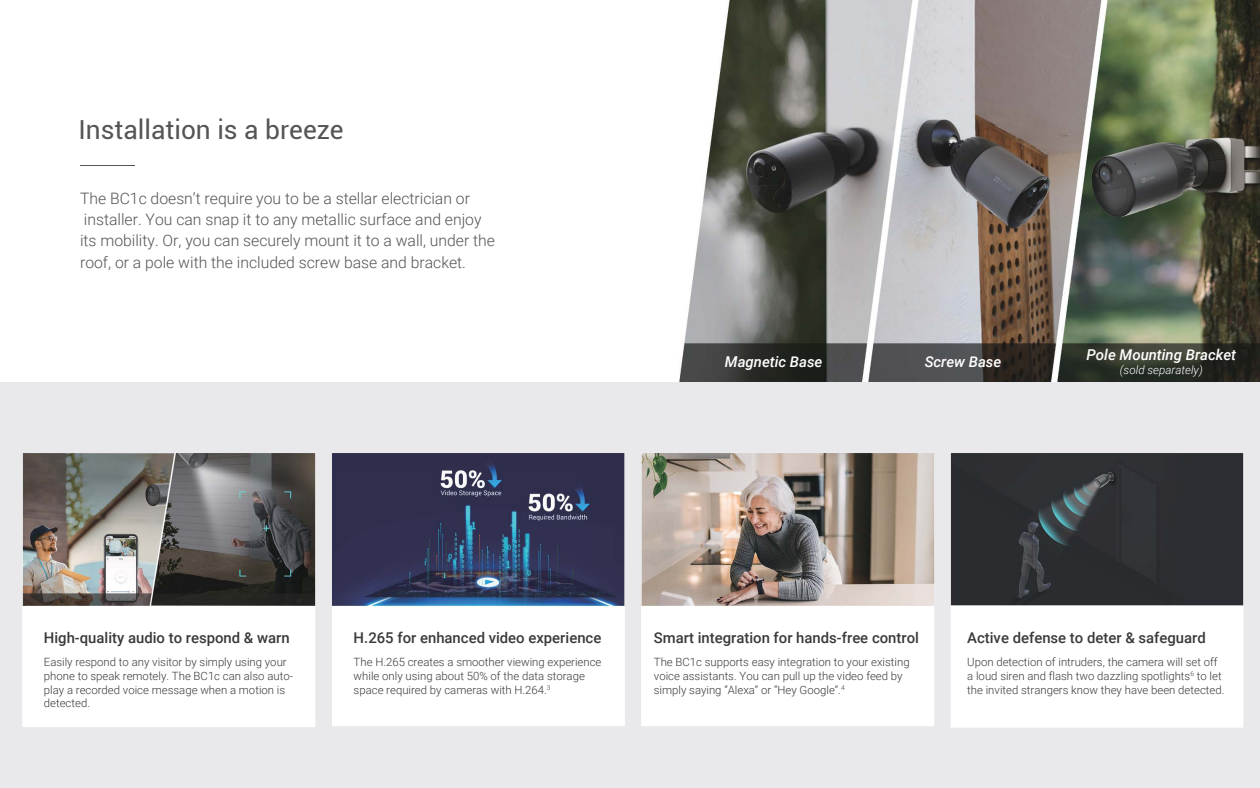
<style>
.page{position:relative;width:1260px;height:788px;background:#fff}
.page>*{position:absolute;margin:0;border:0;box-sizing:border-box;transform-origin:0 0}
.t1{font:26.25px "Roboto";color:#555354}
.t2{font:300 15.75px/21px "Roboto";color:#555354}
.t3{font:italic 500 14.96px "Roboto";color:#fff}
.t4{font:500 14.88px "Roboto";color:#393a3b}
.t5{font:italic 300 11.64px "Roboto";color:#fff}
.t6{font:300 11.38px/13.7px "Roboto";color:#393a3b}
</style>
<div class="page">
<hr style="left:80px;top:165px;width:54px;height:1px;background:#555354">
<img style="left:679px;top:0;width:581px;height:382px">
<div style="left:0;top:382px;width:1260px;height:406px;background:#e9e9eb"></div>
<img style="left:22px;top:453px;width:294px;height:274px">
<img style="left:332px;top:453px;width:293px;height:273px">
<img style="left:641px;top:453px;width:293px;height:273px">
<img style="left:950px;top:453px;width:294px;height:275px">
<h1 class="t1" style="left:79px;top:118px;width:267px">Installation is a breeze</h1>
<h2 class="t2" style="left:80px;top:189px;width:417px">The BC1c doesn’t require you to be a stellar electrician or installer. You can snap it to any metallic surface and enjoy its mobility. Or, you can securely mount it to a wall, under the roof, or a pole with the included screw base and bracket.</h2>
<h3 class="t3" style="left:725px;top:356px;width:99px">Magnetic Base</h3>
<h3 class="t3" style="left:925px;top:356px;width:78px">Screw Base</h3>
<h3 class="t3" style="left:1087px;top:349px;width:151px">Pole Mounting Bracket</h3>
<p class="t5" style="left:1120px;top:365px;width:84px">(sold separately)</p>
<h3 class="t4" style="left:44px;top:631px;width:247px">High-quality audio to respond &amp; warn</h3>
<p class="t6" style="left:44px;top:656px;width:251px">Easily respond to any visitor by simply using your phone to speak remotely. The BC1c can also auto&shy;play a recorded voice message when a motion is detected.</p>
<h3 class="t4" style="left:354px;top:631px;width:249px">H.265 for enhanced video experience</h3>
<p class="t6" style="left:354px;top:656px;width:249px">The H.265 creates a smoother viewing experience while only using about 50% of the data storage space required by cameras with H.264.<sup>3</sup></p>
<h3 class="t4" style="left:654px;top:631px;width:267px">Smart integration for hands-free control</h3>
<p class="t6" style="left:654px;top:656px;width:257px">The BC1c supports easy integration to your existing voice assistants. You can pull up the video feed by simply saying “Alexa” or “Hey Google”.<sup>4</sup></p>
<h3 class="t4" style="left:967px;top:631px;width:240px">Active defense to deter &amp; safeguard</h3>
<p class="t6" style="left:967px;top:656px;width:259px">Upon detection of intruders, the camera will set off a loud siren and flash two dazzling spotlights<sup>6</sup> to let the invited strangers know they have been detected.</p>
</div>
